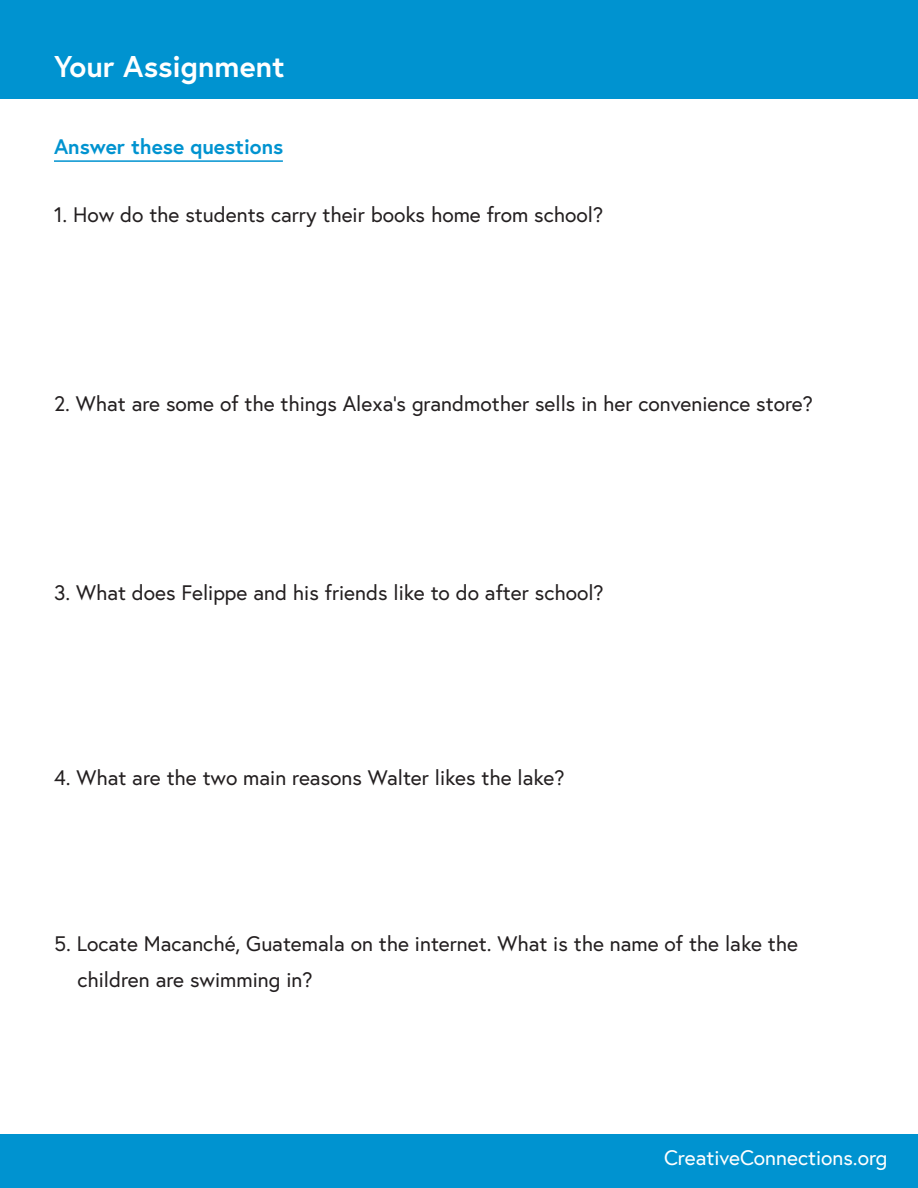
<style>
.page{position:relative;width:918px;height:1188px;background:#fff}
.page>*{position:absolute;margin:0;border:0;box-sizing:border-box;transform-origin:0 0}
.t1{font:700 30px "Europa";color:#fff}
.t2{font:21px "Europa";color:#231f20}
.t3{font:21px "Europa";color:#fff}
.t4{font:700 21px "Europa";color:#0093d0}
</style>
<div class="page">
<div style="left:0;top:1134px;width:918px;height:54px;background:#0093d0"></div>
<div style="left:0;top:0;width:918px;height:99px;background:#0093d0"></div>
<hr style="left:54px;top:160px;width:229px;height:2px;background:#0093d0">
<p class="t1" style="left:54px;top:46px;width:232px">Your Assignment</p>
<p class="t4" style="left:54px;top:132px;width:231px">Answer these questions</p>
<p class="t2" style="left:54px;top:201px;width:551px">1. How do the students carry their books home from school?</p>
<p class="t2" style="left:54px;top:390px;width:760px">2. What are some of the things Alexa’s grandmother sells in her convenience store?</p>
<p class="t2" style="left:54px;top:579px;width:551px">3. What does Felippe and his friends like to do after school?</p>
<p class="t2" style="left:54px;top:764px;width:512px">4. What are the two main reasons Walter likes the lake?</p>
<p class="t2" style="left:54px;top:931px;width:746px">5. Locate Macanché, Guatemala on the internet. What is the name of the lake the</p>
<p class="t2" style="left:78px;top:967px;width:237px">children are swimming in?</p>
<p class="t3" style="left:664px;top:1145px;width:225px">CreativeConnections.org</p>
</div>
